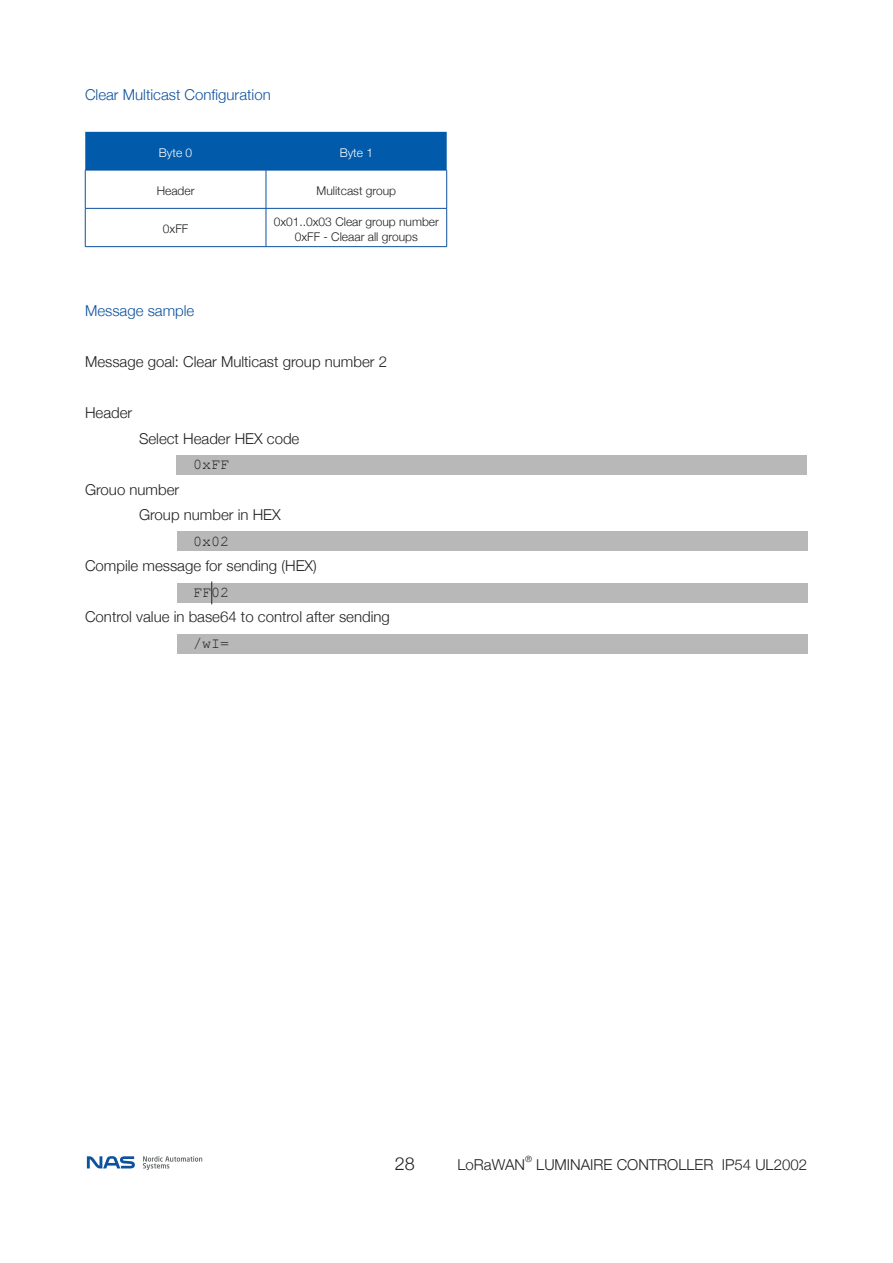
<style>
.page{position:relative;width:893px;height:1263px;background:#fff}
.page>*{position:absolute;margin:0;border:0;box-sizing:border-box;transform-origin:0 0}
.t1{font:300 18px "Helvetica Neue";color:#231f20}
.t2{font:300 15px "Helvetica Neue";color:#231f20}
.t3{font:300 15px "Helvetica Neue";color:#0e529e}
.t4{font:15px "Courier New";color:#231f20}
.t5{font:300 12px/14.4px "Helvetica Neue";color:#231f20;text-align:center}
.t6{font:300 12px "Helvetica Neue";color:#fff}
.t7{font:300 8.7px "Helvetica Neue";color:#231f20}
</style>
<div class="page">
<svg style="left:87px;top:1156px;width:48px;height:12px"></svg>
<svg style="left:143px;top:1156px;width:59px;height:14px"></svg>
<div style="left:178px;top:634px;width:630px;height:20px;background:#b8b8b8"></div>
<div style="left:177px;top:455px;width:630px;height:20px;background:#b8b8b8"></div>
<div style="left:177px;top:531px;width:631px;height:20px;background:#b8b8b8"></div>
<div style="left:177px;top:583px;width:631px;height:19px;background:#b8b8b8"></div>
<svg style="left:85px;top:132px;width:362px;height:114px"></svg>
<hr style="left:85px;top:170px;width:181px;height:1px;background:#0e529e">
<hr style="left:85px;top:170px;width:1px;height:38px;background:#0e529e">
<hr style="left:266px;top:170px;width:181px;height:1px;background:#0e529e">
<hr style="left:266px;top:170px;width:1px;height:38px;background:#0e529e">
<hr style="left:446px;top:170px;width:1px;height:38px;background:#0e529e">
<hr style="left:85px;top:208px;width:181px;height:1px;background:#0e529e">
<hr style="left:85px;top:209px;width:1px;height:37px;background:#0e529e">
<hr style="left:85px;top:246px;width:181px;height:1px;background:#0e529e">
<hr style="left:266px;top:208px;width:181px;height:1px;background:#0e529e">
<hr style="left:266px;top:209px;width:1px;height:37px;background:#0e529e">
<hr style="left:446px;top:209px;width:1px;height:37px;background:#0e529e">
<hr style="left:266px;top:246px;width:181px;height:1px;background:#0e529e">
<svg style="left:211px;top:581px;width:1px;height:23px"></svg>
<p class="t3" style="left:85px;top:82px;width:187px">Clear Multicast Configuration</p>
<p class="t6" style="left:159px;top:143px;width:35px">Byte 0</p>
<p class="t6" style="left:340px;top:143px;width:35px">Byte 1</p>
<p class="t5" style="left:157px;top:183px;width:39px">Header</p>
<p class="t5" style="left:316px;top:183px;width:81px">Mulitcast group</p>
<p class="t5" style="left:163px;top:221px;width:27px">0xFF</p>
<p class="t5" style="left:274px;top:214px;width:167px">0x01..0x03 Clear group number<br>0xFF - Cleaar all groups</p>
<p class="t3" style="left:85px;top:299px;width:111px">Message sample</p>
<p class="t2" style="left:85px;top:350px;width:303px">Message goal: Clear Multicast group number 2</p>
<p class="t2" style="left:85px;top:401px;width:49px">Header</p>
<p class="t2" style="left:139px;top:426px;width:162px">Select Header HEX code</p>
<p class="t4" style="left:193px;top:455px;width:37px">0xFF</p>
<p class="t2" style="left:85px;top:477px;width:96px">Grouo number</p>
<p class="t2" style="left:139px;top:503px;width:143px">Group number in HEX</p>
<p class="t4" style="left:193px;top:532px;width:37px">0x02</p>
<p class="t2" style="left:85px;top:554px;width:233px">Compile message for sending (HEX)</p>
<p class="t4" style="left:193px;top:583px;width:37px">FF02</p>
<p class="t2" style="left:85px;top:605px;width:306px">Control value in base64 to control after sending</p>
<p class="t4" style="left:193px;top:634px;width:37px">/wI=</p>
<p class="t7" style="left:525px;top:1152px;width:8px">®</p>
<p class="t1" style="left:395px;top:1149px;width:22px">28</p>
<p class="t2" style="left:458px;top:1153px;width:69px">LoRaWAN</p>
<p class="t2" style="left:536px;top:1153px;width:272px">LUMINAIRE CONTROLLER IP54 UL2002</p>
</div>
